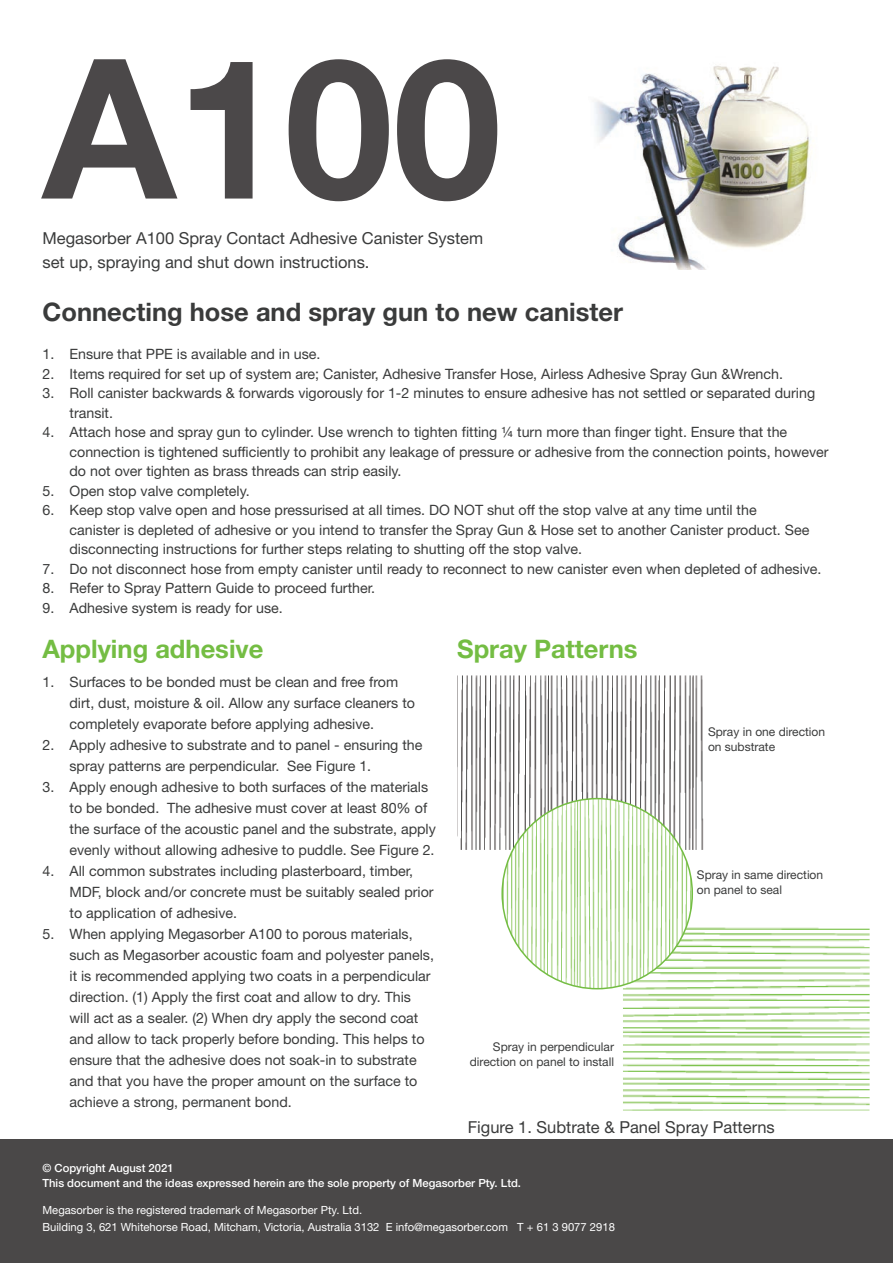
<style>
.page{position:relative;width:893px;height:1263px;background:#fff}
.page>*{position:absolute;margin:0;border:0;box-sizing:border-box;transform-origin:0 0}
.t1{font:195px "Helvetica Neue LT 75 Bd";color:#4b4849}
.t2{font:25.5px "Helvetica Neue LT 75 Bd";color:#3a3b3b}
.t3{font:25.5px "Helvetica Neue LT 75 Bd";color:#74bd43}
.t4{font:16.5px/24px "Helvetica Neue LT 55 Rm";color:#3a3b3b}
.t5{font:14.25px/21px "Helvetica Neue LT 55 Rm";color:#3a3b3b}
.t6{font:12px/15px "Helvetica Neue LT 55 Rm";color:#3a3b3b}
.t7{font:11.25px/16.5px "Helvetica Neue LT 55 Rm";color:#fff}
.t8{font:11.25px/15px "Helvetica Neue LT 65 Md";color:#fff}
</style>
<div class="page">
<div style="left:0;top:1139px;width:893px;height:124px;background:#4a4848"></div>
<img style="left:594px;top:64px;width:216px;height:206px">
<img style="left:623px;top:925px;width:247px;height:185px">
<img style="left:457px;top:675px;width:247px;height:175px">
<img style="left:502px;top:799px;width:190px;height:190px;border-radius:95px">
<h1 class="t1" style="left:43px;top:9px;width:460px">A100</h1>
<p class="t4" style="left:43px;top:226px;width:442px">Megasorber A100 Spray Contact Adhesive Canister System set up, spraying and shut down instructions.</p>
<h2 class="t2" style="left:43px;top:296px;width:582px">Connecting hose and spray gun to new canister</h2>
<p class="t5" style="left:43px;top:343px;width:280px">1. Ensure that PPE is available and in use.</p>
<p class="t5" style="left:43px;top:363px;width:742px">2. Items required for set up of system are; Canister, Adhesive Transfer Hose, Airless Adhesive Spray Gun &amp;Wrench.</p>
<p class="t5" style="left:70px;top:383px;width:747px;line-height:19.5px;text-indent:-27px">3. Roll canister backwards &amp; forwards vigorously for 1-2 minutes to ensure adhesive has not settled or separated during transit.</p>
<p class="t5" style="left:70px;top:422px;width:761px;line-height:19.5px;text-indent:-27px">4. Attach hose and spray gun to cylinder. Use wrench to tighten fitting ¼ turn more than finger tight. Ensure that the connection is tightened sufficiently to prohibit any leakage of pressure or adhesive from the connection points, however do not over tighten as brass threads can strip easily.</p>
<p class="t5" style="left:43px;top:480px;width:209px">5. Open stop valve completely.</p>
<p class="t5" style="left:70px;top:500px;width:741px;line-height:19.5px;text-indent:-27px">6. Keep stop valve open and hose pressurised at all times. DO NOT shut off the stop valve at any time until the canister is depleted of adhesive or you intend to transfer the Spray Gun &amp; Hose set to another Canister product. See disconnecting instructions for further steps relating to shutting off the stop valve.</p>
<p class="t5" style="left:43px;top:558px;width:780px">7. Do not disconnect hose from empty canister until ready to reconnect to new canister even when depleted of adhesive.</p>
<p class="t5" style="left:43px;top:577px;width:334px">8. Refer to Spray Pattern Guide to proceed further.</p>
<p class="t5" style="left:43px;top:597px;width:242px">9. Adhesive system is ready for use.</p>
<h2 class="t3" style="left:43px;top:633px;width:222px">Applying adhesive</h2>
<p class="t5" style="left:70px;top:671px;width:347px;text-indent:-27px">1. Surfaces to be bonded must be clean and free from dirt, dust, moisture &amp; oil. Allow any surface cleaners to completely evaporate before applying adhesive.</p>
<p class="t5" style="left:70px;top:734px;width:354px;text-indent:-27px">2. Apply adhesive to substrate and to panel - ensuring the spray patterns are perpendicular. See Figure 1.</p>
<p class="t5" style="left:70px;top:776px;width:368px;text-indent:-27px">3. Apply enough adhesive to both surfaces of the materials to be bonded. The adhesive must cover at least 80% of the surface of the acoustic panel and the substrate, apply evenly without allowing adhesive to puddle. See Figure 2.</p>
<p class="t5" style="left:70px;top:860px;width:366px;text-indent:-27px">4. All common substrates including plasterboard, timber,<br>MDF, block and/or concrete must be suitably sealed prior to application of adhesive.</p>
<p class="t5" style="left:70px;top:923px;width:366px;text-indent:-27px">5. When applying Megasorber A100 to porous materials, such as Megasorber acoustic foam and polyester panels, it is recommended applying two coats in a perpendicular direction. (1) Apply the first coat and allow to dry. This will act as a sealer. (2) When dry apply the second coat and allow to tack properly before bonding. This helps to ensure that the adhesive does not soak-in to substrate and that you have the proper amount on the surface to achieve a strong, permanent bond.</p>
<h2 class="t3" style="left:457px;top:633px;width:182px">Spray Patterns</h2>
<p class="t6" style="left:708px;top:723px;width:119px">Spray in one direction on substrate</p>
<p class="t6" style="left:697px;top:867px;width:128px">Spray in same direction on panel to seal</p>
<p class="t6" style="left:470px;top:1039px;width:146px;text-align:right">Spray in perpendicular direction on panel to install</p>
<p class="t4" style="left:468px;top:1115px;width:309px">Figure 1. Subtrate &amp; Panel Spray Patterns</p>
<p class="t8" style="left:43px;top:1160px;width:480px">© Copyright August 2021<br>This document and the ideas expressed herein are the sole property of Megasorber Pty. Ltd.</p>
<p class="t7" style="left:43px;top:1201px;width:574px">Megasorber is the registered trademark of Megasorber Pty. Ltd.<br>Building 3, 621 Whitehorse Road, Mitcham, Victoria, Australia 3132 E info@megasorber.com T + 61 3 9077 2918</p>
</div>
